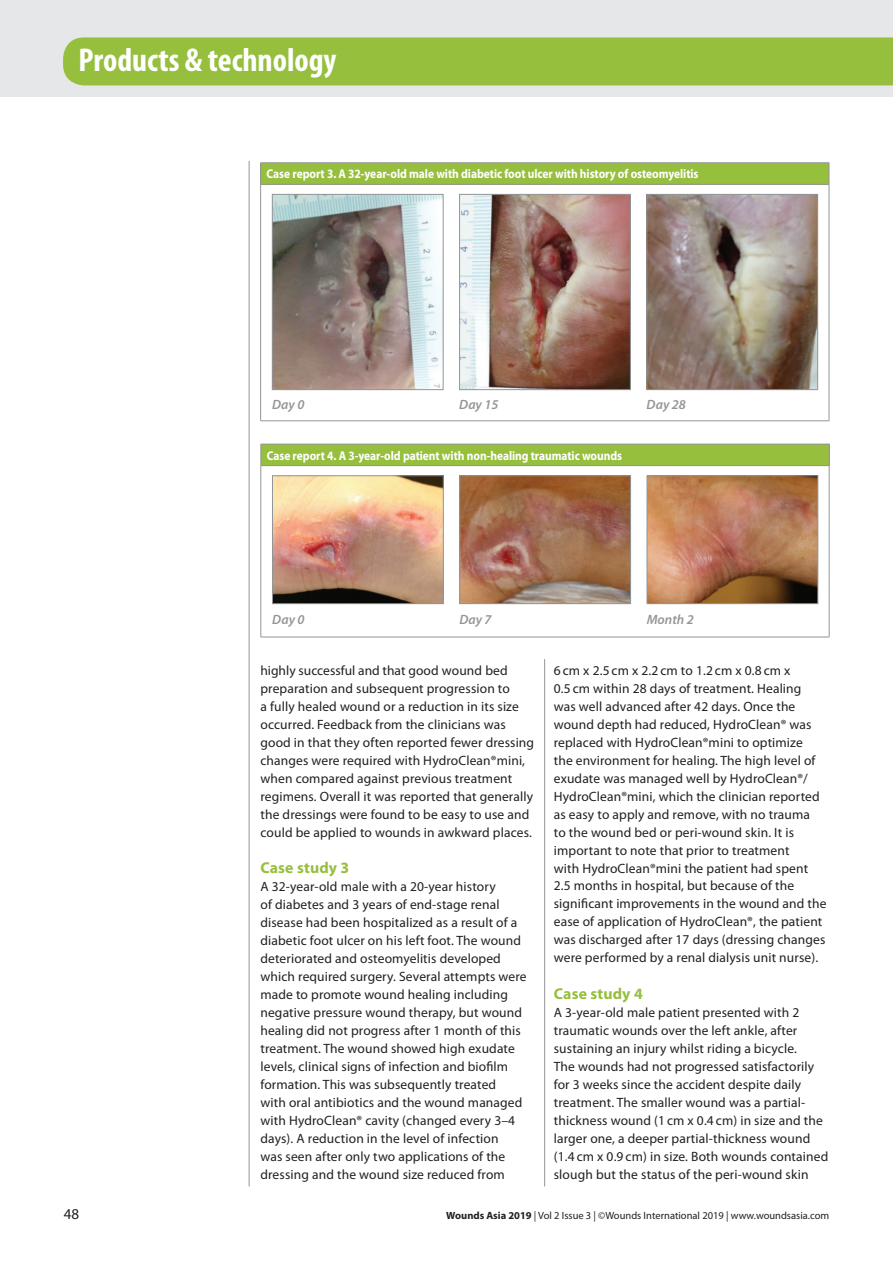
<style>
.page{position:relative;width:893px;height:1263px;background:#fff}
.page>*{position:absolute;margin:0;border:0;box-sizing:border-box;transform-origin:0 0}
.t1{font:700 condensed 33.15px "Myriad Pro";color:#fff}
.t2{font:700 15.75px "Myriad Pro";letter-spacing:.01em;color:#96bf3d}
.t3{font:15px "Myriad Pro";color:#231f20}
.t4{font:13.5px/18px "Myriad Pro";letter-spacing:.01em;color:#231f20}
.t5{font:italic 600 13.5px "Myriad Pro";color:#939598}
.t6{font:700 12.75px "Myriad Pro";letter-spacing:-.005em;color:#fff;scale:.9 1}
.t7{font:10.5px "Myriad Pro";color:#231f20}
.s1{font-weight:700}
</style>
<div class="page">
<hr style="left:249px;top:161px;width:1px;height:1025px;background:#939598">
<hr style="left:544px;top:659px;width:1px;height:527px;background:#939598">
<div style="left:0;top:0;width:893px;height:97px;background:#e6e7e9"></div>
<div style="left:63px;top:37px;width:830px;height:48px;background:#96bf3d"></div>
<div style="left:261px;top:163px;width:568px;height:21px;background:#96bf3d"></div>
<hr style="left:260px;top:162px;width:569px;height:1px;background:#939598">
<svg style="left:260px;top:163px;width:1px;height:21px"></svg>
<svg style="left:829px;top:163px;width:1px;height:21px"></svg>
<hr style="left:260px;top:184px;width:569px;height:1px;background:#939598">
<hr style="left:260px;top:184px;width:1px;height:237px;background:#939598">
<hr style="left:829px;top:184px;width:1px;height:237px;background:#939598">
<hr style="left:260px;top:421px;width:569px;height:1px;background:#939598">
<div style="left:261px;top:444px;width:568px;height:22px;background:#96bf3d"></div>
<hr style="left:261px;top:444px;width:568px;height:1px;background:#939598">
<svg style="left:261px;top:444px;width:1px;height:21px"></svg>
<svg style="left:829px;top:444px;width:1px;height:21px"></svg>
<hr style="left:261px;top:465px;width:568px;height:1px;background:#939598">
<hr style="left:261px;top:466px;width:1px;height:171px;background:#939598">
<hr style="left:829px;top:466px;width:1px;height:171px;background:#939598">
<hr style="left:261px;top:637px;width:568px;height:1px;background:#939598">
<img style="left:274px;top:196px;width:167px;height:192px">
<div style="left:272px;top:194px;width:171px;height:196px;border:1px solid #939598"></div>
<img style="left:274px;top:477px;width:167px;height:125px">
<div style="left:272px;top:475px;width:171px;height:129px;border:1px solid #939598"></div>
<img style="left:461px;top:196px;width:168px;height:192px">
<div style="left:459px;top:194px;width:172px;height:196px;border:1px solid #939598"></div>
<img style="left:462px;top:477px;width:167px;height:125px">
<div style="left:460px;top:475px;width:171px;height:129px;border:1px solid #939598"></div>
<img style="left:649px;top:196px;width:167px;height:192px">
<div style="left:647px;top:194px;width:171px;height:196px;border:1px solid #939598"></div>
<img style="left:649px;top:477px;width:167px;height:125px">
<div style="left:647px;top:475px;width:171px;height:129px;border:1px solid #939598"></div>
<h1 class="t1" style="left:78px;top:39px;width:260px">Products &amp; technology</h1>
<p class="t6" style="left:267px;top:166px;width:481px">Case report 3. A 32-year-old male with diabetic foot ulcer with history of osteomyelitis</p>
<p class="t5" style="left:272px;top:396px;width:34px">Day 0</p>
<p class="t5" style="left:459px;top:396px;width:41px">Day 15</p>
<p class="t6" style="left:267px;top:447px;width:396px">Case report 4. A 3-year-old patient with non-healing traumatic wounds</p>
<p class="t5" style="left:647px;top:396px;width:41px">Day 28</p>
<p class="t5" style="left:272px;top:610px;width:34px">Day 0</p>
<p class="t5" style="left:459px;top:610px;width:34px">Day 7</p>
<p class="t5" style="left:647px;top:610px;width:48px">Month 2</p>
<p class="t4" style="left:260px;top:661px;width:275px">highly successful and that good wound bed preparation and subsequent progression to<br>a fully healed wound or a reduction in its size occurred. Feedback from the clinicians was good in that they often reported fewer dressing changes were required with HydroClean®mini, when compared against previous treatment regimens. Overall it was reported that generally the dressings were found to be easy to use and could be applied to wounds in awkward places.</p>
<p class="t2" style="left:260px;top:857px;width:90px">Case study 3</p>
<p class="t4" style="left:260px;top:877px;width:268px">A 32-year-old male with a 20-year history<br>of diabetes and 3 years of end-stage renal disease had been hospitalized as a result of a diabetic foot ulcer on his left foot. The wound deteriorated and osteomyelitis developed which required surgery. Several attempts were made to promote wound healing including negative pressure wound therapy, but wound healing did not progress after 1 month of this treatment. The wound showed high exudate levels, clinical signs of infection and biofilm formation. This was subsequently treated<br>with oral antibiotics and the wound managed with HydroClean® cavity (changed every 3–4 days). A reduction in the level of infection<br>was seen after only two applications of the dressing and the wound size reduced from</p>
<p class="t4" style="left:554px;top:661px;width:274px">6 cm x 2.5 cm x 2.2 cm to 1.2 cm x 0.8 cm x<br>0.5 cm within 28 days of treatment. Healing was well advanced after 42 days. Once the wound depth had reduced, HydroClean® was replaced with HydroClean®mini to optimize<br>the environment for healing. The high level of exudate was managed well by HydroClean®/ HydroClean®mini, which the clinician reported as easy to apply and remove, with no trauma<br>to the wound bed or peri-wound skin. It is important to note that prior to treatment<br>with HydroClean®mini the patient had spent 2.5 months in hospital, but because of the significant improvements in the wound and the ease of application of HydroClean®, the patient was discharged after 17 days (dressing changes were performed by a renal dialysis unit nurse).</p>
<p class="t2" style="left:554px;top:983px;width:90px">Case study 4</p>
<p class="t4" style="left:554px;top:1003px;width:276px">A 3-year-old male patient presented with 2 traumatic wounds over the left ankle, after sustaining an injury whilst riding a bicycle.<br>The wounds had not progressed satisfactorily for 3 weeks since the accident despite daily treatment. The smaller wound was a partial&shy;thickness wound (1 cm x 0.4 cm) in size and the larger one, a deeper partial-thickness wound (1.4 cm x 0.9 cm) in size. Both wounds contained slough but the status of the peri-wound skin</p>
<p class="t3" style="left:64px;top:1204px;width:17px">48</p>
<p class="t7" style="left:446px;top:1208px;width:384px"><span class="s1">Wounds Asia 2019</span> | Vol 2 Issue 3 | ©Wounds International 2019 | www.woundsasia.com</p>
</div>
